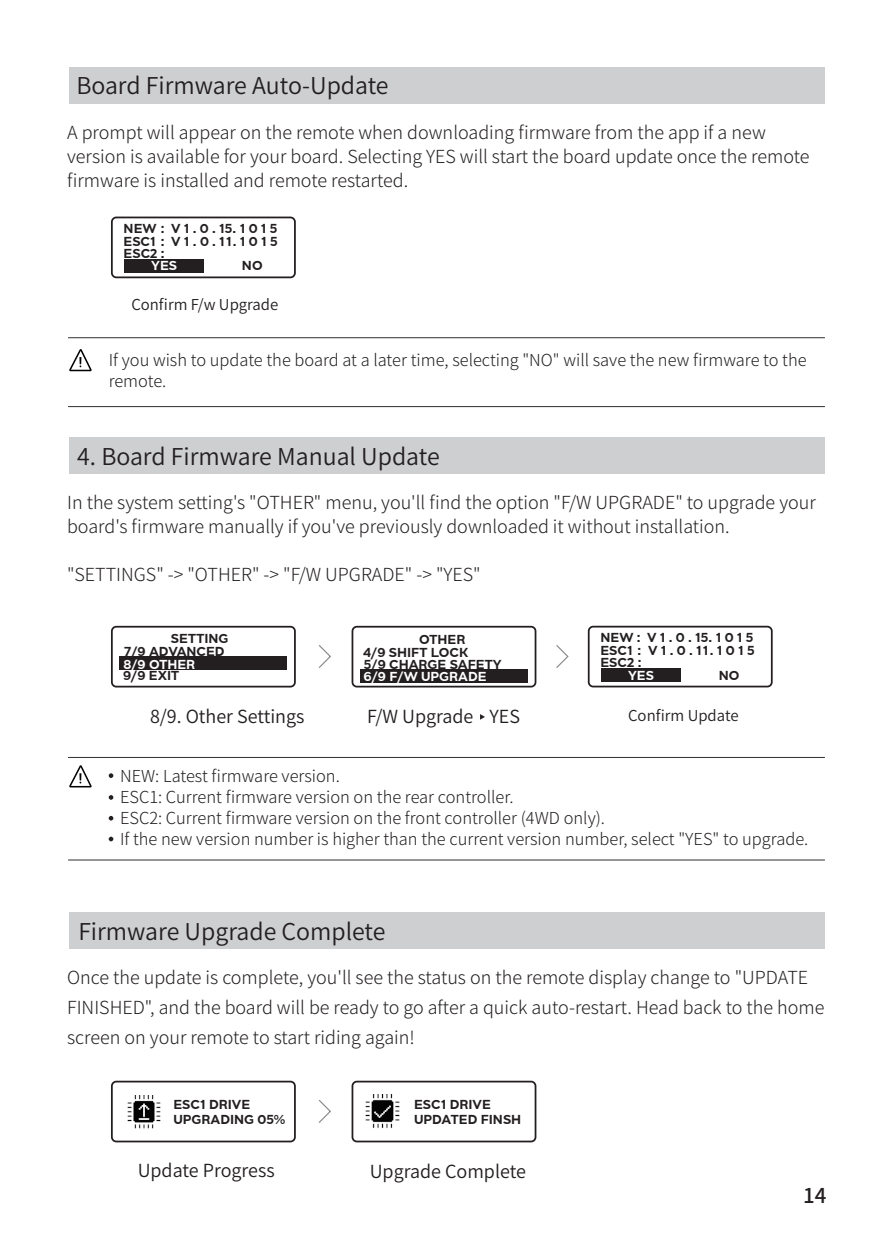
<style>
.page{position:relative;width:893px;height:1251px;background:#fff}
.page>*{position:absolute;margin:0;border:0;box-sizing:border-box;transform-origin:0 0}
.t1{font:23.1px "Source Han Sans CN";color:#231f20}
.t2{font:500 20.4px "Source Han Sans CN";color:#231f20}
.t3{font:300 18px/24px "Source Han Sans CN";color:#231f20}
.t4{font:18px "Source Han Sans CN";color:#231f20}
.t5{font:300 16.5px/21px "Source Han Sans CN";color:#231f20}
.t6{font:15px "Source Han Sans CN";color:#231f20}
.t7{font:700 12.9px/12px "BD Megatoya";color:#231f20}
.t8{font:700 12.9px "BD Megatoya";color:#fff}
</style>
<div class="page">
<div style="left:111px;top:625px;width:185px;height:62px;border:2px solid #231f20;border-radius:4px"></div>
<div style="left:352px;top:625px;width:184px;height:62px;border:2px solid #231f20;border-radius:4px"></div>
<svg style="left:318px;top:645px;width:13px;height:23px"></svg>
<svg style="left:556px;top:645px;width:13px;height:23px"></svg>
<svg style="left:480px;top:714px;width:5px;height:5px"></svg>
<div style="left:119px;top:656px;width:168px;height:14px;background:#231f20"></div>
<div style="left:69px;top:68px;width:755px;height:36px;background:#cecfd1"></div>
<div style="left:69px;top:437px;width:755px;height:36px;background:#cecfd1"></div>
<div style="left:69px;top:912px;width:755px;height:36px;background:#cecfd1"></div>
<div style="left:111px;top:216px;width:185px;height:62px;border:2px solid #231f20;border-radius:4px"></div>
<div style="left:588px;top:625px;width:185px;height:62px;border:2px solid #231f20;border-radius:4px"></div>
<hr style="left:68px;top:756px;width:757px;height:1px;background:#303030">
<hr style="left:68px;top:337px;width:757px;height:1px;background:#303030">
<hr style="left:68px;top:859px;width:757px;height:1px;background:#303030">
<hr style="left:68px;top:406px;width:757px;height:1px;background:#303030">
<svg style="left:69px;top:765px;width:23px;height:22px"></svg>
<svg style="left:69px;top:349px;width:23px;height:22px"></svg>
<svg style="left:109px;top:773px;width:4px;height:4px"></svg>
<svg style="left:109px;top:795px;width:4px;height:4px"></svg>
<svg style="left:109px;top:815px;width:4px;height:5px"></svg>
<svg style="left:109px;top:836px;width:4px;height:5px"></svg>
<div style="left:360px;top:669px;width:168px;height:14px;background:#231f20"></div>
<div style="left:111px;top:1080px;width:185px;height:62px;border:2px solid #231f20;border-radius:4px"></div>
<div style="left:352px;top:1080px;width:184px;height:62px;border:2px solid #231f20;border-radius:4px"></div>
<svg style="left:318px;top:1100px;width:13px;height:23px"></svg>
<img style="left:365px;top:1094px;width:35px;height:35px">
<img style="left:127px;top:1095px;width:34px;height:33px">
<div style="left:601px;top:668px;width:80px;height:13px;background:#231f20"></div>
<div style="left:124px;top:259px;width:80px;height:13px;background:#231f20"></div>
<p class="t1" style="left:76px;top:72px;width:314px">Board Firmware Auto-Update</p>
<p class="t3" style="left:67px;top:121px;width:744px">A prompt will appear on the remote when downloading firmware from the app if a new version is available for your board. Selecting YES will start the board update once the remote firmware is installed and remote restarted.</p>
<p class="t7" style="left:124px;top:222px;width:155px">NEW : V 1 . 0 . 15. 1 0 1 5</p>
<p class="t7" style="left:124px;top:235px;width:156px">ESC1 : V 1 . 0 . 11. 1 0 1 5<br>ESC2 :</p>
<p class="t8" style="left:151px;top:257px;width:27px">YES</p>
<p class="t7" style="left:242px;top:260px;width:22px">NO</p>
<p class="t6" style="left:131px;top:296px;width:149px">Confirm F/w Upgrade</p>
<p class="t5" style="left:109px;top:350px;width:699px">If you wish to update the board at a later time, selecting "NO" will save the new firmware to the remote.</p>
<p class="t1" style="left:77px;top:443px;width:364px">4. Board Firmware Manual Update</p>
<p class="t3" style="left:67px;top:491px;width:750px">In the system setting's "OTHER" menu, you'll find the option "F/W UPGRADE" to upgrade your board's firmware manually if you've previously downloaded it without installation.</p>
<p class="t3" style="left:67px;top:563px;width:415px">"SETTINGS" -&gt; "OTHER" -&gt; "F/W UPGRADE" -&gt; "YES"</p>
<p class="t7" style="left:171px;top:632px;width:59px">SETTING</p>
<p class="t7" style="left:123px;top:669px;width:58px">9/9 EXIT</p>
<p class="t7" style="left:125px;top:645px;width:102px">7/9 ADVANCED</p>
<p class="t8" style="left:123px;top:655px;width:73px">8/9 OTHER</p>
<p class="t7" style="left:419px;top:633px;width:48px">OTHER</p>
<p class="t8" style="left:364px;top:667px;width:125px">6/9 F/W UPGRADE</p>
<p class="t7" style="left:363px;top:646px;width:140px">4/9 SHIFT LOCK<br>5/9 CHARGE SAFETY</p>
<p class="t7" style="left:600px;top:631px;width:155px">NEW : V 1 . 0 . 15. 1 0 1 5</p>
<p class="t7" style="left:600px;top:644px;width:156px">ESC1 : V 1 . 0 . 11. 1 0 1 5<br>ESC2 :</p>
<p class="t8" style="left:628px;top:666px;width:27px">YES</p>
<p class="t7" style="left:719px;top:669px;width:22px">NO</p>
<p class="t4" style="left:150px;top:705px;width:156px">8/9. Other Settings</p>
<p class="t4" style="left:367px;top:706px;width:155px">F/W Upgrade YES</p>
<p class="t6" style="left:628px;top:707px;width:112px">Confirm Update</p>
<p class="t5" style="left:120px;top:765px;width:690px">NEW: Latest firmware version.<br>ESC1: Current firmware version on the rear controller.<br>ESC2: Current firmware version on the front controller (4WD only).<br>If the new version number is higher than the current version number, select "YES" to upgrade.</p>
<p class="t1" style="left:78px;top:917px;width:309px">Firmware Upgrade Complete</p>
<p class="t3" style="left:67px;top:962px;width:759px;line-height:30px">Once the update is complete, you'll see the status on the remote display change to "UPDATE<br>FINISHED", and the board will be ready to go after a quick auto-restart. Head back to the home screen on your remote to start riding again!</p>
<p class="t7" style="left:173px;top:1096px;width:113px;line-height:15px">ESC1 DRIVE<br>UPGRADING 05%</p>
<p class="t7" style="left:414px;top:1096px;width:109px;line-height:15px">ESC1 DRIVE<br>UPDATED FINSH</p>
<p class="t4" style="left:138px;top:1160px;width:139px">Update Progress</p>
<p class="t4" style="left:370px;top:1161px;width:158px">Upgrade Complete</p>
<p class="t2" style="left:803px;top:1183px;width:25px">14</p>
</div>
